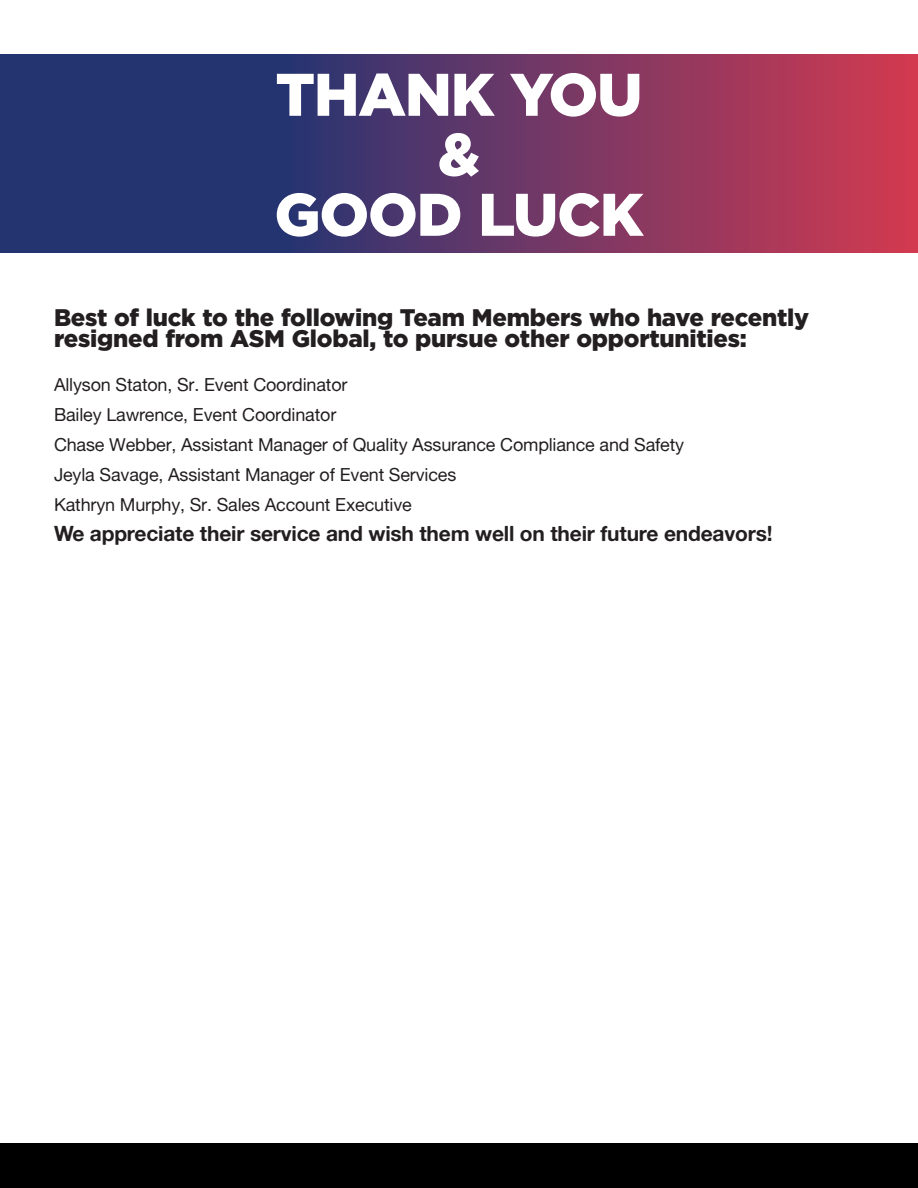
<style>
.page{position:relative;width:918px;height:1188px;background:#fff}
.page>*{position:absolute;margin:0;border:0;box-sizing:border-box;transform-origin:0 0}
.t1{font:900 60px "Gotham";letter-spacing:-.02em;color:#fff}
.Body{font:900 24px/21px "Gotham";letter-spacing:-.01em;color:#231f20}
.Body-2{font:21px "Alte Haas Grotesk Bold";letter-spacing:-.01em;color:#231f20}
.Body-3{font:18px "Alte Haas Grotesk";letter-spacing:-.01em;color:#231f20}
</style>
<div class="page">
<div style="left:0;top:1143px;width:918px;height:45px;background:#000"></div>
<svg style="left:0;top:54px;width:918px;height:199px;background:#613666"></svg>
<h1 class="t1" style="left:275px;top:53px;width:369px">THANK YOU</h1>
<h1 class="t1" style="left:438px;top:113px;width:43px">&amp;</h1>
<h1 class="t1" style="left:274px;top:173px;width:371px">GOOD LUCK</h1>
<p class="Body" style="left:54px;top:307px;width:757px">Best of luck to the following Team Members who have recently resigned from ASM Global, to pursue other opportunities:</p>
<p class="Body-3" style="left:54px;top:374px;width:295px">Allyson Staton, Sr. Event Coordinator</p>
<p class="Body-3" style="left:54px;top:404px;width:284px">Bailey Lawrence, Event Coordinator</p>
<p class="Body-3" style="left:54px;top:434px;width:632px">Chase Webber, Assistant Manager of Quality Assurance Compliance and Safety</p>
<p class="Body-3" style="left:54px;top:464px;width:404px">Jeyla Savage, Assistant Manager of Event Services</p>
<p class="Body-3" style="left:54px;top:494px;width:359px">Kathryn Murphy, Sr. Sales Account Executive</p>
<p class="Body-2" style="left:54px;top:521px;width:720px">We appreciate their service and wish them well on their future endeavors!</p>
</div>
